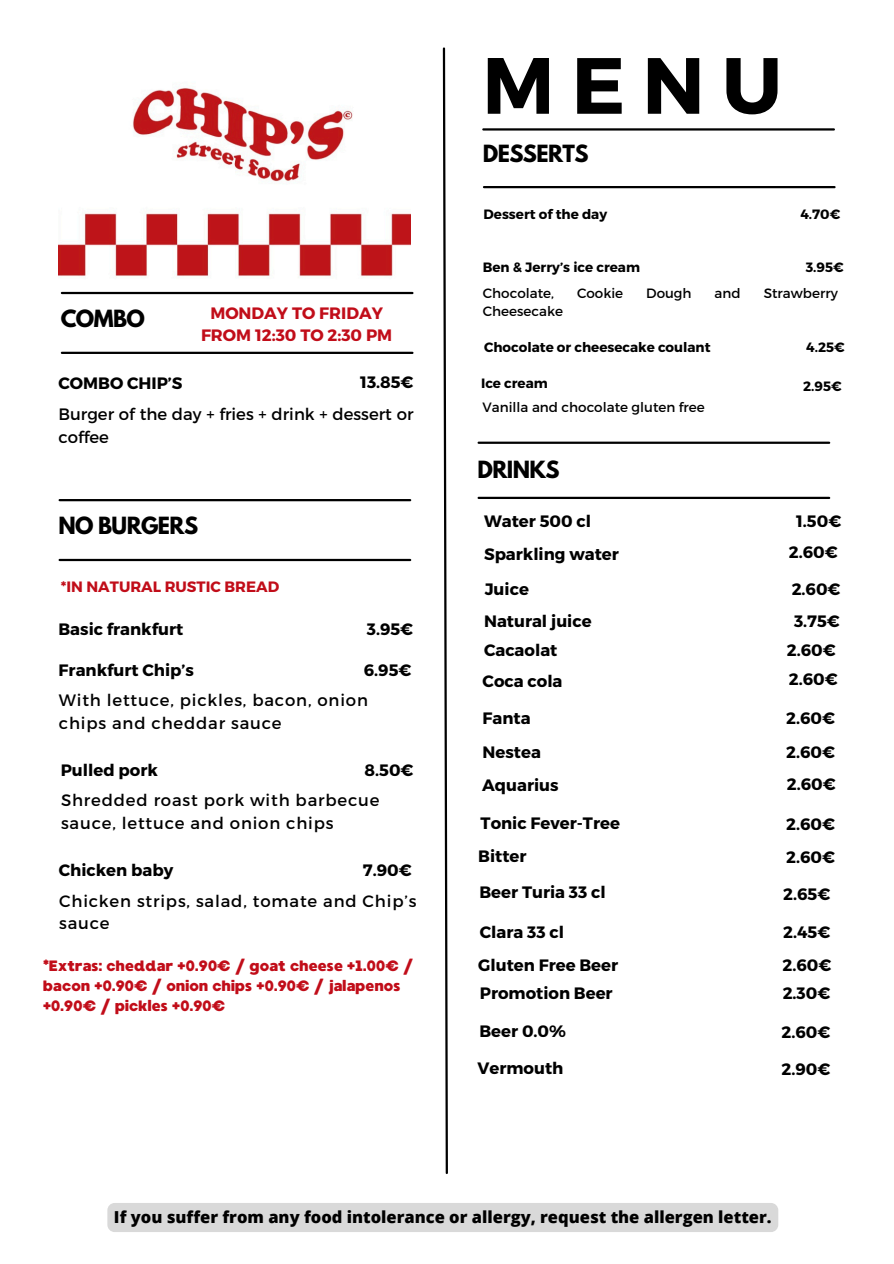
<style>
.page{position:relative;width:894px;height:1264px;background:#fff}
.page>*{position:absolute;margin:0;border:0;box-sizing:border-box;transform-origin:0 0}
.t1{font:700 79.5px "Montserrat";color:#000}
.t2{font:700 21px "League Spartan";letter-spacing:-.03em;color:#000}
.t3{font:700 16.5px "Montserrat";color:#000}
.t4{font:16.5px/22.5px "Montserrat";letter-spacing:.05em;color:#000}
.t5{font:800 16.5px "Open Sans";color:#000}
.t6{font:16.5px/22.5px "Montserrat";color:#000}
.t7{font:700 16.5px/22.5px "Montserrat";color:#c10d19;text-align:center}
.t8{font:15px/20.2px "MADE Waffle Soft";letter-spacing:-.03em;color:#c10d19}
.t9{font:700 15px "Montserrat";color:#c10d19}
.t10{font:700 13.5px "Montserrat";color:#000}
.t11{font:13.5px "Montserrat";color:#000}
</style>
<div class="page">
<hr style="left:60px;top:499px;width:350px;height:2px;background:#000">
<hr style="left:483px;top:128px;width:350px;height:3px;background:#000">
<hr style="left:60px;top:559px;width:350px;height:2px;background:#000">
<hr style="left:484px;top:186px;width:350px;height:2px;background:#000">
<svg style="left:442px;top:47px;width:6px;height:1127px"></svg>
<img style="left:58px;top:87px;width:353px;height:191px">
<hr style="left:62px;top:292px;width:350px;height:2px;background:#000">
<hr style="left:62px;top:352px;width:350px;height:2px;background:#000">
<hr style="left:478px;top:441px;width:351px;height:3px;background:#000">
<hr style="left:478px;top:497px;width:351px;height:2px;background:#000">
<div style="left:107px;top:1202px;width:671px;height:29px;background:#d9d9d9;border-radius:7px"></div>
<h3 class="t1" style="left:482px;top:34px;width:301px">MENU</h3>
<h3 class="t2" style="left:61px;top:308px;width:86px">COMBO</h3>
<h5 class="t7" style="left:201px;top:301px;width:193px">MONDAY TO FRIDAY<br>FROM 12:30 TO 2:30 PM</h5>
<h5 class="t3" style="left:58px;top:373px;width:125px">COMBO CHIP’S</h5>
<h4 class="t3" style="left:360px;top:372px;width:55px">13.85€</h4>
<h3 class="t6" style="left:58px;top:402px;width:356px">Burger of the day + fries + drink + dessert or coffee</h3>
<h3 class="t2" style="left:58px;top:515px;width:141px">NO BURGERS</h3>
<h4 class="t9" style="left:61px;top:577px;width:220px">*IN NATURAL RUSTIC BREAD</h4>
<h3 class="t3" style="left:58px;top:618px;width:126px">Basic frankfurt</h3>
<h4 class="t3" style="left:367px;top:618px;width:48px">3.95€</h4>
<h2 class="t3" style="left:59px;top:659px;width:137px">Frankfurt Chip’s</h2>
<h3 class="t4" style="left:59px;top:688px;width:310px">With lettuce, pickles, bacon, onion chips and cheddar sauce</h3>
<h4 class="t3" style="left:364px;top:659px;width:49px">6.95€</h4>
<h3 class="t3" style="left:61px;top:759px;width:99px">Pulled pork</h3>
<h5 class="t4" style="left:61px;top:788px;width:320px">Shredded roast pork with barbecue sauce, lettuce and onion chips</h5>
<h4 class="t3" style="left:364px;top:759px;width:50px">8.50€</h4>
<h3 class="t3" style="left:59px;top:859px;width:116px">Chicken baby</h3>
<h4 class="t4" style="left:59px;top:888px;width:359px">Chicken strips, salad, tomate and Chip’s sauce</h4>
<h4 class="t3" style="left:363px;top:859px;width:50px">7.90€</h4>
<h4 class="t8" style="left:43px;top:955px;width:372px">*Extras: cheddar +0.90€ / goat cheese +1.00€ / bacon +0.90€ / onion chips +0.90€ / jalapenos +0.90€ / pickles +0.90€</h4>
<h2 class="t2" style="left:482px;top:143px;width:107px">DESSERTS</h2>
<h5 class="t10" style="left:483px;top:205px;width:125px">Dessert of the day</h5>
<h3 class="t10" style="left:800px;top:205px;width:41px">4.70€</h3>
<h1 class="t10" style="left:482px;top:259px;width:159px">Ben &amp; Jerry’s ice cream</h1>
<h2 class="t10" style="left:805px;top:259px;width:39px">3.95€</h2>
<p class="t11" style="left:482px;top:284px;width:73px">Chocolate,</p>
<p class="t11" style="left:577px;top:284px;width:48px">Cookie</p>
<p class="t11" style="left:646px;top:284px;width:47px">Dough</p>
<p class="t11" style="left:714px;top:284px;width:28px">and</p>
<p class="t11" style="left:763px;top:284px;width:76px">Strawberry</p>
<p class="t11" style="left:482px;top:302px;width:82px">Cheesecake</p>
<h3 class="t10" style="left:484px;top:338px;width:228px">Chocolate or cheesecake coulant</h3>
<h3 class="t10" style="left:806px;top:338px;width:40px">4.25€</h3>
<p class="t10" style="left:481px;top:374px;width:68px">Ice cream</p>
<h6 class="t10" style="left:802px;top:377px;width:40px">2.95€</h6>
<h4 class="t11" style="left:482px;top:398px;width:223px">Vanilla and chocolate gluten free</h4>
<h6 class="t2" style="left:477px;top:459px;width:84px">DRINKS</h6>
<p class="t3" style="left:484px;top:510px;width:109px">Water 500 cl</p>
<p class="t3" style="left:796px;top:510px;width:47px">1.50€</p>
<h3 class="t3" style="left:484px;top:543px;width:136px">Sparkling water</h3>
<h4 class="t3" style="left:788px;top:541px;width:50px">2.60€</h4>
<h6 class="t3" style="left:484px;top:578px;width:46px">Juice</h6>
<p class="t3" style="left:791px;top:578px;width:50px">2.60€</p>
<h3 class="t3" style="left:484px;top:610px;width:109px">Natural juice</h3>
<h4 class="t3" style="left:793px;top:610px;width:47px">3.75€</h4>
<h3 class="t3" style="left:484px;top:639px;width:75px">Cacaolat</h3>
<h4 class="t3" style="left:786px;top:639px;width:50px">2.60€</h4>
<h4 class="t3" style="left:482px;top:670px;width:81px">Coca cola</h4>
<h6 class="t3" style="left:482px;top:707px;width:50px">Fanta</h6>
<p class="t3" style="left:788px;top:668px;width:50px">2.60€</p>
<h2 class="t3" style="left:786px;top:707px;width:50px">2.60€</h2>
<h4 class="t3" style="left:482px;top:741px;width:60px">Nestea</h4>
<h3 class="t3" style="left:786px;top:741px;width:50px">2.60€</h3>
<h4 class="t3" style="left:482px;top:774px;width:78px">Aquarius</h4>
<h3 class="t3" style="left:786px;top:773px;width:50px">2.60€</h3>
<h4 class="t3" style="left:480px;top:812px;width:141px">Tonic Fever-Tree</h4>
<h3 class="t3" style="left:786px;top:813px;width:50px">2.60€</h3>
<h3 class="t3" style="left:478px;top:845px;width:50px">Bitter</h3>
<h4 class="t3" style="left:786px;top:846px;width:50px">2.60€</h4>
<h4 class="t3" style="left:479px;top:881px;width:128px">Beer Turia 33 cl</h4>
<h3 class="t3" style="left:783px;top:883px;width:49px">2.65€</h3>
<h3 class="t3" style="left:479px;top:921px;width:86px">Clara 33 cl</h3>
<h4 class="t3" style="left:783px;top:921px;width:49px">2.45€</h4>
<h3 class="t3" style="left:478px;top:954px;width:141px">Gluten Free Beer</h3>
<h4 class="t3" style="left:782px;top:954px;width:50px">2.60€</h4>
<h3 class="t3" style="left:479px;top:982px;width:134px">Promotion Beer</h3>
<h4 class="t3" style="left:782px;top:982px;width:49px">2.30€</h4>
<h4 class="t3" style="left:479px;top:1020px;width:88px">Beer 0.0%</h4>
<h3 class="t3" style="left:781px;top:1021px;width:50px">2.60€</h3>
<h4 class="t3" style="left:477px;top:1057px;width:87px">Vermouth</h4>
<h3 class="t3" style="left:781px;top:1058px;width:50px">2.90€</h3>
<h3 class="t5" style="left:114px;top:1205px;width:659px">If you suffer from any food intolerance or allergy, request the allergen letter.</h3>
</div>
